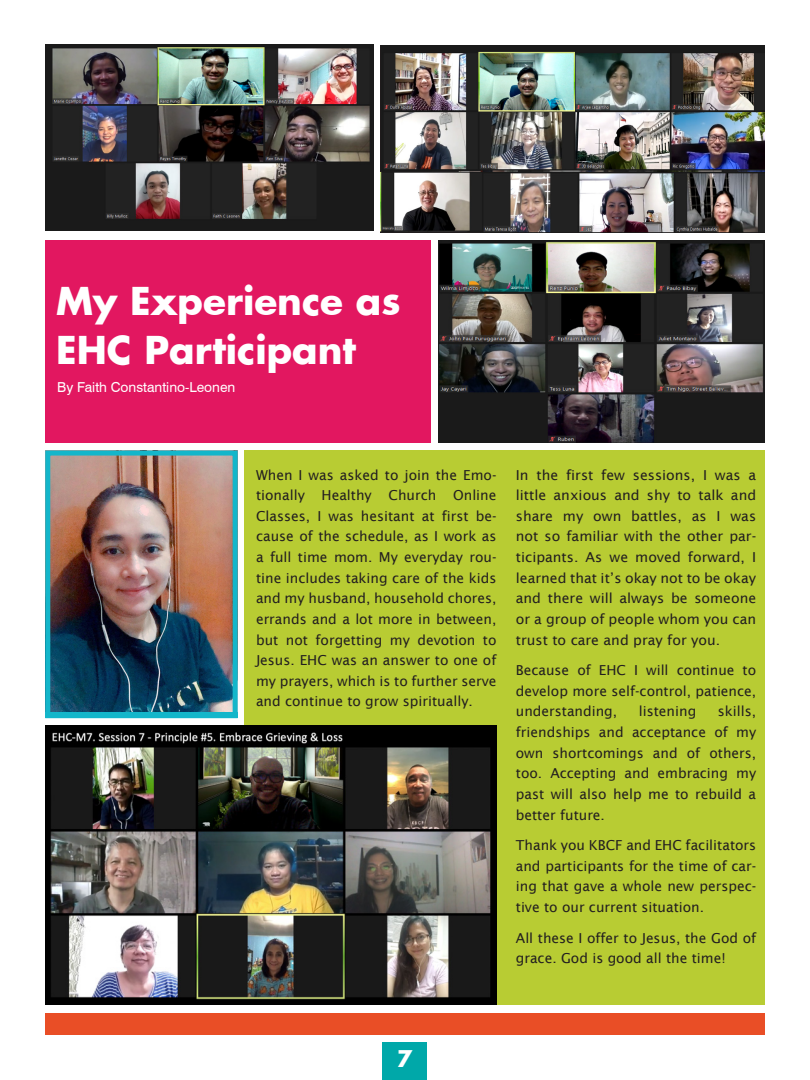
<style>
.page{position:relative;width:810px;height:1080px;background:#fff}
.page>*{position:absolute;margin:0;border:0;box-sizing:border-box;transform-origin:0 0}
.Title_1{font:700 37.5px/48.8px "Futura";color:#fff}
.t1{font:700 22.5px "Futura";color:#fff}
.Body_Text-1{font:13.75px/20.6px "Lucida Sans";color:#231f20;text-align:justify}
.byline{font:13.75px "Swiss 721 BT";color:#fff}
</style>
<div class="page">
<div style="left:45px;top:241px;width:385px;height:202px;background:#e21760"></div>
<div style="left:245px;top:451px;width:520px;height:554px;background:#b8cc33"></div>
<img style="left:45px;top:45px;width:329px;height:186px">
<img style="left:380px;top:45px;width:385px;height:187px">
<img style="left:45px;top:726px;width:451px;height:279px">
<img style="left:438px;top:241px;width:327px;height:202px">
<div style="left:45px;top:1013px;width:720px;height:22px;background:#e94e26"></div>
<img style="left:51px;top:457px;width:181px;height:255px">
<div style="left:45px;top:451px;width:193px;height:267px;border:5px solid #13b6ca"></div>
<div style="left:382px;top:1043px;width:46px;height:37px;background:#00a8a9"></div>
<p class="Title_1" style="left:56px;top:276px;width:346px">My Experience as<br>EHC Participant</p>
<p class="byline" style="left:57px;top:379px;width:180px">By Faith Constantino-Leonen</p>
<p class="Body_Text-1" style="left:256px;top:464px;width:242px">When I was asked to join the Emo&shy;tionally Healthy Church Online Classes, I was hesitant at first be&shy;cause of the schedule, as I work as a full time mom. My everyday rou&shy;tine includes taking care of the kids and my husband, household chores, errands and a lot more in between, but not forgetting my devotion to Jesus. EHC was an answer to one of my prayers, which is to further serve and continue to grow spiritually.</p>
<p class="Body_Text-1" style="left:516px;top:464px;width:242px">In the first few sessions, I was a little anxious and shy to talk and share my own battles, as I was not so familiar with the other par&shy;ticipants. As we moved forward, I learned that it’s okay not to be okay and there will always be someone or a group of people whom you can trust to care and pray for you.</p>
<p class="Body_Text-1" style="left:516px;top:660px;width:242px">Because of EHC I will continue to develop more self-control, patience, understanding,</p>
<p class="Body_Text-1" style="left:516px;top:701px;width:242px;text-indent:202px">skills, friendships and acceptance of my own shortcomings and of others, too. Accepting and embracing my past will also help me to rebuild a better future.</p>
<p class="Body_Text-1" style="left:516px;top:835px;width:242px">Thank you KBCF and EHC facilitators and participants for the time of car&shy;ing that gave a whole new perspec&shy;tive to our current situation.</p>
<p class="Body_Text-1" style="left:516px;top:927px;width:242px">All these I offer to Jesus, the God of grace. God is good all the time!</p>
<p class="Body_Text-1" style="left:639px;top:701px;width:59px">listening</p>
<h2 class="t1" style="left:397px;top:1043px;width:17px">7</h2>
</div>
